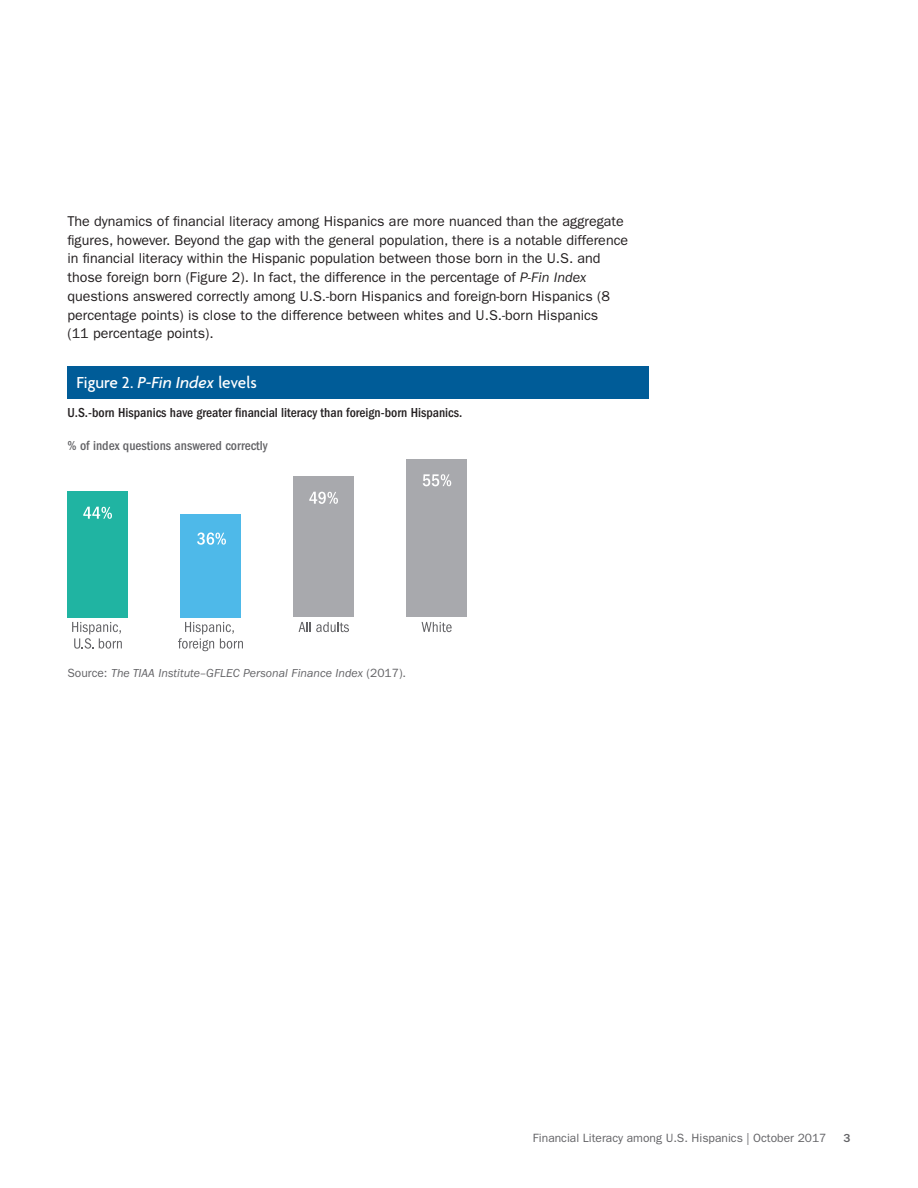
<style>
.page{position:relative;width:918px;height:1188px;background:#fff}
.page>*{position:absolute;margin:0;border:0;box-sizing:border-box;transform-origin:0 0}
._12B_Table_Header_Re{font:500 17.25px "Agenda";color:#fff}
._5A_Body_Text__FG_9{font:14.25px/18.8px "ITC Franklin Gothic Std";color:#231f20}
._12C_Table_Section_C{font:500 condensed 13.5px "ITC Franklin Gothic Std";color:#231f20}
._12C_Table_Section_C-2{font:500 condensed 13.5px "ITC Franklin Gothic Std";color:#636366}
._12E_Table_Footnote{font:italic 12px "ITC Franklin Gothic Std";color:#636366}
.t1{font:12px "ITC Franklin Gothic Std";color:#636366}
.t2{font:500 12px "ITC Franklin Gothic Std";color:#636366}
.s1{font-style:italic}
.s2{font-style:normal}
</style>
<div class="page">
<div style="left:68px;top:366px;width:581px;height:32px;background:#005c98"></div>
<div style="left:68px;top:491px;width:60px;height:126px;background:#20b4a2"></div>
<div style="left:180px;top:514px;width:61px;height:103px;background:#4eb9e9"></div>
<div style="left:293px;top:477px;width:61px;height:140px;background:#a8a9ad"></div>
<div style="left:406px;top:460px;width:61px;height:157px;background:#a8a9ad"></div>
<svg style="left:422px;top:622px;width:30px;height:10px"></svg>
<svg style="left:299px;top:622px;width:50px;height:10px"></svg>
<svg style="left:178px;top:622px;width:65px;height:29px"></svg>
<svg style="left:72px;top:622px;width:50px;height:27px"></svg>
<svg style="left:83px;top:507px;width:29px;height:12px"></svg>
<svg style="left:197px;top:533px;width:29px;height:12px"></svg>
<svg style="left:309px;top:492px;width:29px;height:12px"></svg>
<svg style="left:423px;top:474px;width:28px;height:12px"></svg>
<p class="_5A_Body_Text__FG_9" style="left:68px;top:212px;width:562px">The dynamics of financial literacy among Hispanics are more nuanced than the aggregate figures, however. Beyond the gap with the general population, there is a notable difference in financial literacy within the Hispanic population between those born in the U.S. and those foreign born (Figure 2). In fact, the difference in the percentage of <span class="s1">P-Fin Index </span>questions answered correctly among U.S.-born Hispanics and foreign-born Hispanics (8 percentage points) is close to the difference between whites and U.S.-born Hispanics<br>(11 percentage points).</p>
<p class="_12B_Table_Header_Re" style="left:76px;top:374px;width:182px">Figure 2. <span class="s1">P-Fin Index</span> levels</p>
<p class="_12C_Table_Section_C" style="left:68px;top:405px;width:396px">U.S.-born Hispanics have greater financial literacy than foreign-born Hispanics.</p>
<p class="_12C_Table_Section_C-2" style="left:68px;top:438px;width:202px">% of index questions answered correctly</p>
<p class="_12E_Table_Footnote" style="left:68px;top:667px;width:340px"><span class="s2">Source:</span> The TIAA Institute–GFLEC Personal Finance Index <span class="s2">(2017).</span></p>
<p class="t1" style="left:533px;top:1131px;width:295px">Financial Literacy among U.S. Hispanics | October 2017</p>
<p class="t2" style="left:843px;top:1131px;width:9px">3</p>
</div>
